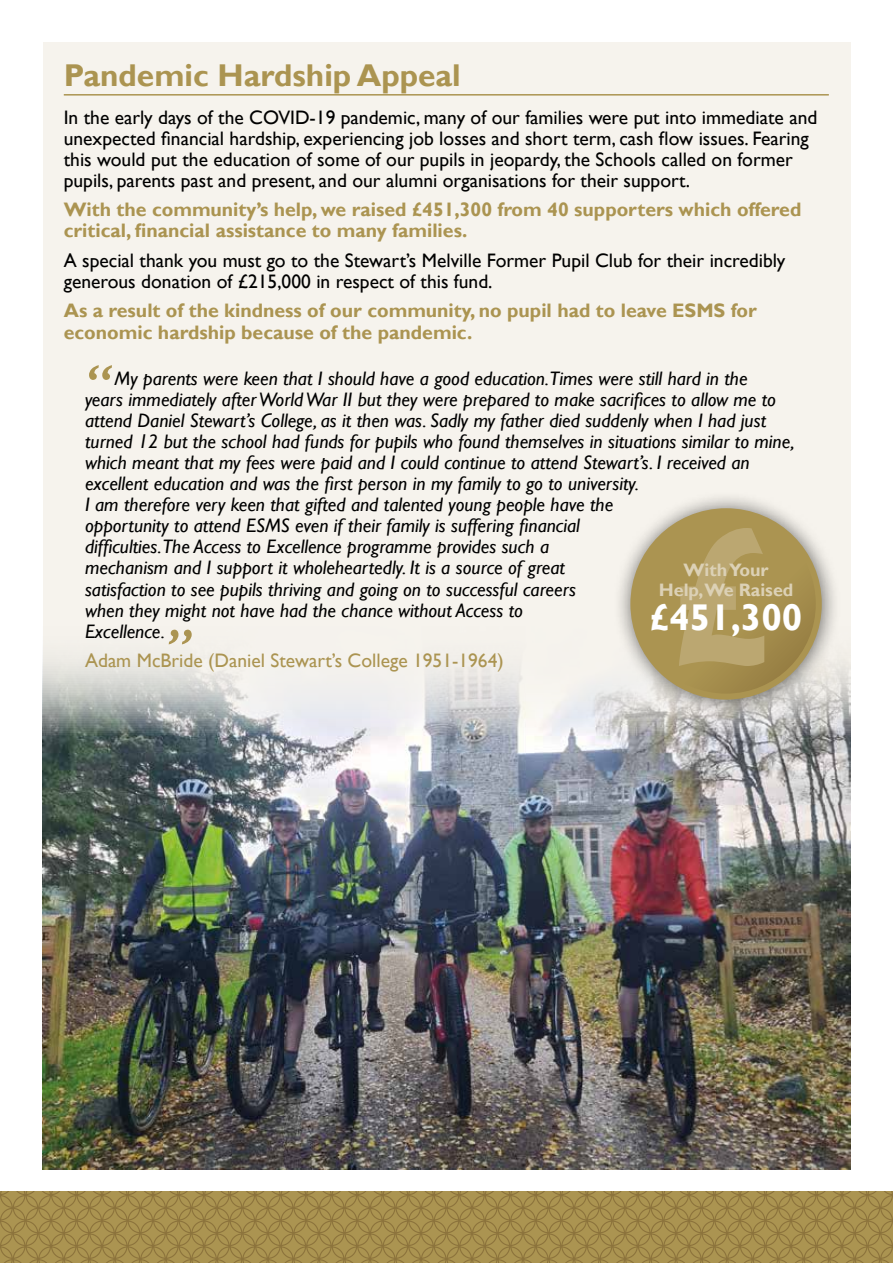
<style>
.page{position:relative;width:893px;height:1263px;background:#fff}
.page>*{position:absolute;margin:0;border:0;box-sizing:border-box;transform-origin:0 0}
.t1{font:italic 61.5px "Gill Sans";color:#ab9451}
.t2{font:700 37.2px "Gill Sans";color:#fff}
.t3{font:700 31.5px "Gill Sans";color:#ab9451}
.t4{font:italic 19.5px/21px "Gill Sans";color:#000}
.t5{font:19.5px/21px "Gill Sans";color:#000}
.t6{font:700 19.5px/21px "Gill Sans";color:#ab9451}
.t7{font:19.5px "Gill Sans";color:#ab9451}
.t8{font:700 18px/19.4px "Gill Sans";color:#dcd1b6;text-align:center}
</style>
<div class="page">
<div style="left:43px;top:42px;width:807px;height:1128px;background:#f6f3ed"></div>
<img style="left:43px;top:659px;width:807px;height:511px">
<hr style="left:64px;top:94px;width:765px;height:2px;background:#ab9451">
<svg style="left:0;top:1191px;width:893px;height:72px;background:#a38b4b"></svg>
<div style="left:613px;top:491px;width:229px;height:229px;background:#000;opacity:.55"></div>
<div style="left:633px;top:511px;width:186px;height:186px;background:linear-gradient(to right,#ac9552,#a18a4b);border-radius:93px"></div>
<div style="left:630px;top:508px;width:192px;height:192px;border:6px solid #ab9451;border-radius:50%"></div>
<svg style="left:679px;top:528px;width:85px;height:138px;background:#b39d61"></svg>
<h3 class="t3" style="left:64px;top:56px;width:399px">Pandemic Hardship Appeal</h3>
<p class="t5" style="left:64px;top:107px;width:755px">In the early days of the COVID-19 pandemic, many of our families were put into immediate and unexpected financial hardship, experiencing job losses and short term, cash flow issues. Fearing this would put the education of some of our pupils in jeopardy, the Schools called on former pupils, parents past and present, and our alumni organisations for their support.</p>
<p class="t6" style="left:64px;top:200px;width:739px">With the community’s help, we raised £451,300 from 40 supporters which offered critical, financial assistance to many families.</p>
<p class="t5" style="left:64px;top:250px;width:723px">A special thank you must go to the Stewart’s Melville Former Pupil Club for their incredibly generous donation of £215,000 in respect of this fund.</p>
<p class="t6" style="left:64px;top:301px;width:694px">As a result of the kindness of our community, no pupil had to leave ESMS for economic hardship because of the pandemic.</p>
<h1 class="t1" style="left:85px;top:351px;width:26px">“</h1>
<p class="t4" style="left:85px;top:368px;width:711px;text-indent:30px">My parents were keen that I should have a good education.Times were still hard in the<br>years immediately after World War II but they were prepared to make sacrifices to allow me to attend Daniel Stewart’s College, as it then was. Sadly my father died suddenly when I had just turned 12 but the school had funds for pupils who found themselves in situations similar to mine, which meant that my fees were paid and I could continue to attend Stewart’s. I received an excellent education and was the first person in my family to go to university.<br>I am therefore very keen that gifted and talented young people have the<br>opportunity to attend ESMS even if their family is suffering financial<br>difficulties.The Access to Excellence programme provides such a<br>mechanism and I support it wholeheartedly. It is a source of great<br>satisfaction to see pupils thriving and going on to successful careers<br>when they might not have had the chance without Access to<br>Excellence.</p>
<p class="t7" style="left:85px;top:649px;width:420px">Adam McBride (Daniel Stewart’s College 1951-1964)</p>
<p class="t8" style="left:659px;top:561px;width:136px">With Your<br>Help,We Raised</p>
<h2 class="t2" style="left:650px;top:595px;width:154px">£451,300</h2>
<h1 class="t1" style="left:165px;top:615px;width:26px">”</h1>
</div>
